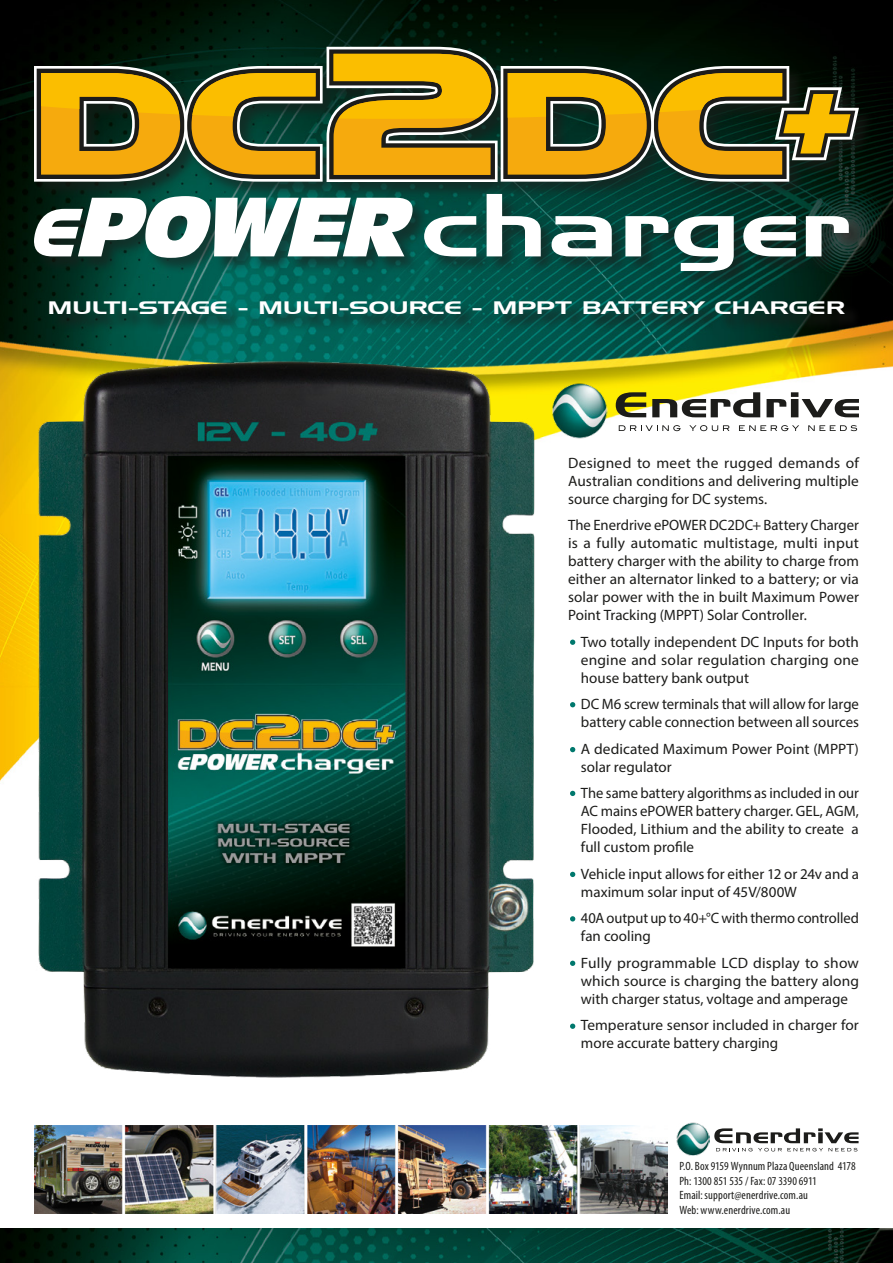
<style>
.page{position:relative;width:893px;height:1263px;background:#fff}
.page>*{position:absolute;margin:0;border:0;box-sizing:border-box;transform-origin:0 0}
.t1{font:18px "Hanzel Extended Normal";letter-spacing:-.015em;color:#fff}
.t2{font:15px/18px "Myriad Pro";color:#1c1c1a;text-align:justify}
.t3{font:condensed 12px/14.4px "Myriad Pro";letter-spacing:.01em;color:#1c1c1a}
</style>
<div class="page">
<img style="left:0;top:0;width:893px;height:795px">
<div style="left:51px;top:303px;width:812px;height:29px;background:#1c1c1a;opacity:.75"></div>
<img style="left:34px;top:1125px;width:634px;height:88px">
<img style="left:676px;top:1123px;width:34px;height:33px">
<svg style="left:714px;top:1128px;width:145px;height:23px"></svg>
<img style="left:575px;top:383px;width:33px;height:56px">
<svg style="left:616px;top:392px;width:243px;height:25px"></svg>
<svg style="left:619px;top:425px;width:61px;height:6px"></svg>
<svg style="left:689px;top:425px;width:40px;height:6px"></svg>
<svg style="left:739px;top:425px;width:60px;height:6px"></svg>
<svg style="left:808px;top:425px;width:49px;height:6px"></svg>
<img style="left:0;top:341px;width:575px;height:737px">
<img style="left:0;top:1228px;width:893px;height:35px">
<svg style="left:570px;top:639px;width:5px;height:6px"></svg>
<svg style="left:570px;top:702px;width:5px;height:5px"></svg>
<svg style="left:570px;top:747px;width:5px;height:5px"></svg>
<svg style="left:570px;top:791px;width:5px;height:5px"></svg>
<svg style="left:570px;top:872px;width:5px;height:5px"></svg>
<svg style="left:570px;top:916px;width:5px;height:5px"></svg>
<svg style="left:570px;top:961px;width:5px;height:5px"></svg>
<svg style="left:570px;top:1023px;width:5px;height:6px"></svg>
<div style="left:34px;top:47px;width:841px;height:241px;background:#1c1c1a;opacity:.56"></div>
<svg style="left:34px;top:196px;width:379px;height:62px"></svg>
<svg style="left:424px;top:194px;width:425px;height:77px"></svg>
<svg style="left:34px;top:47px;width:829px;height:135px;background:#8b7625"></svg>
<p class="t1" style="left:48px;top:297px;width:799px">MULTI-STAGE - MULTI-SOURCE - MPPT BATTERY CHARGER</p>
<p class="t2" style="left:568px;top:453px;width:292px">Designed to meet the rugged demands of Australian conditions and delivering multiple source charging for DC systems.</p>
<p class="t2" style="left:568px;top:516px;width:292px">The Enerdrive ePOWER DC2DC+ Battery Charger is a fully automatic multistage, multi input battery charger with the ability to charge from either an alternator linked to a battery; or via solar power with the in built Maximum Power Point Tracking (MPPT) Solar Controller.</p>
<p class="t2" style="left:581px;top:632px;width:280px">Two totally independent DC Inputs for both engine and solar regulation charging one house battery bank output</p>
<p class="t2" style="left:581px;top:695px;width:280px">DC M6 screw terminals that will allow for large battery cable connection between all sources</p>
<p class="t2" style="left:581px;top:739px;width:280px">A dedicated Maximum Power Point (MPPT) solar regulator</p>
<p class="t2" style="left:581px;top:784px;width:280px">The same battery algorithms as included in our AC mains ePOWER battery charger. GEL, AGM, Flooded, Lithium and the ability to create a full custom profile</p>
<p class="t2" style="left:581px;top:864px;width:280px">Vehicle input allows for either 12 or 24v and a maximum solar input of 45V/800W</p>
<p class="t2" style="left:581px;top:909px;width:280px">40A output up to 40+°C with thermo controlled fan cooling</p>
<p class="t2" style="left:581px;top:953px;width:280px">Fully programmable LCD display to show which source is charging the battery along with charger status, voltage and amperage</p>
<p class="t2" style="left:581px;top:1016px;width:280px">Temperature sensor included in charger for more accurate battery charging</p>
<p class="t3" style="left:679px;top:1159px;width:178px">P.O. Box 9159 Wynnum Plaza Queensland 4178<br>Ph: 1300 851 535 / Fax: 07 3390 6911<br>Email: support@enerdrive.com.au<br>Web: www.enerdrive.com.au</p>
</div>
